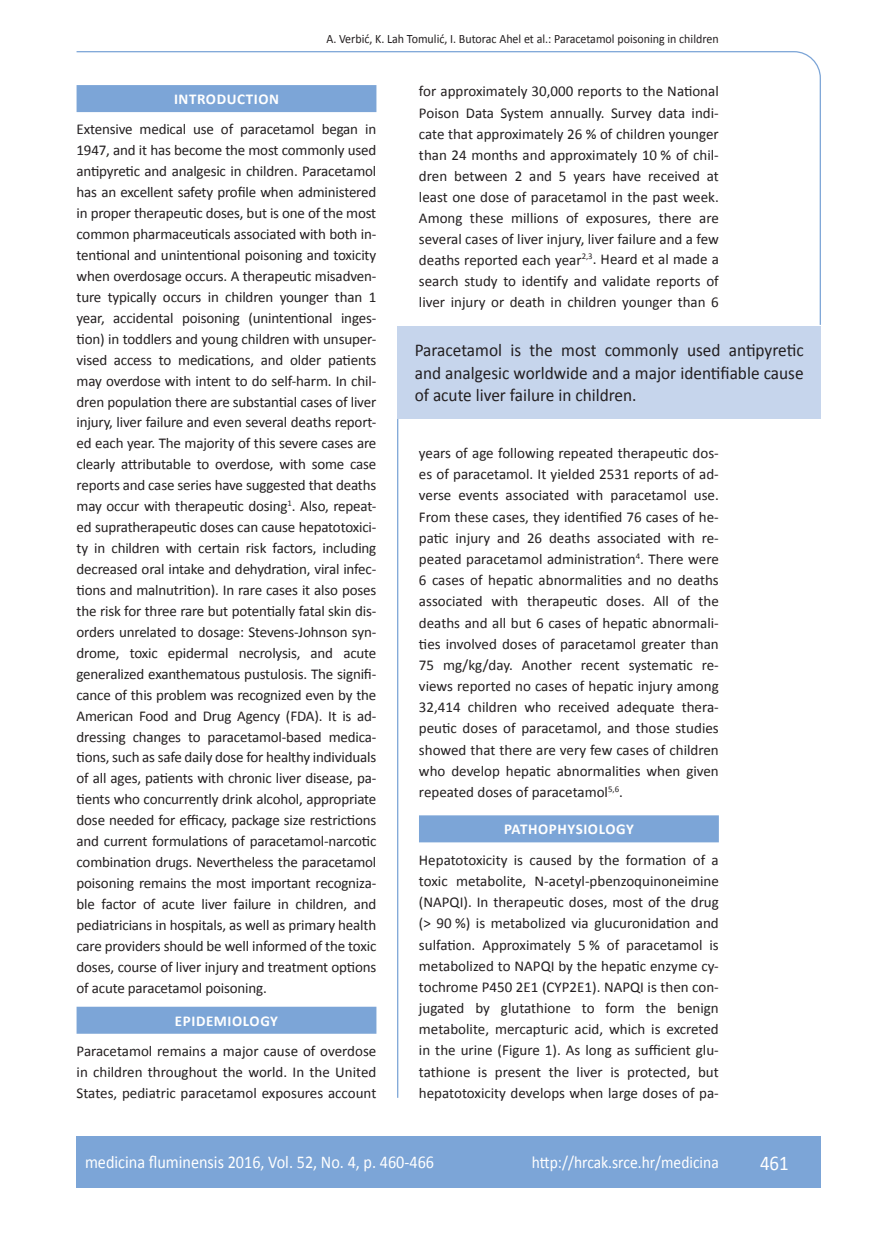
<style>
.page{position:relative;width:872px;height:1234px;background:#fff}
.page>*{position:absolute;margin:0;border:0;box-sizing:border-box;transform-origin:0 0}
.t1{font:21px "Calibri";color:#fff;scale:.9 1}
.t2{font:18px/22.5px "Calibri";color:#231f20;text-align:justify;scale:.96 1}
.t3{font:18px "Calibri";color:#fff;scale:.9 1}
.t4{font:17.25px "Calibri";color:#fff;scale:.9 1}
.t5{font:15px/20.9px "Calibri";color:#231f20;text-align:justify}
.t6{font:700 15px "Calibri";letter-spacing:.04em;color:#fff}
.t7{font:12.75px "Calibri";color:#231f20;scale:.94 1}
</style>
<div class="page">
<svg style="left:76px;top:51px;width:745px;height:274px"></svg>
<hr style="left:397px;top:418px;width:1px;height:679px;background:#7ca5d7">
<div style="left:77px;top:1135px;width:744px;height:51px;background:#7ca5d7"></div>
<div style="left:77px;top:85px;width:299px;height:27px;background:#7ca5d7"></div>
<div style="left:77px;top:1006px;width:299px;height:27px;background:#7ca5d7"></div>
<div style="left:398px;top:325px;width:422px;height:93px;background:#c6d5ec"></div>
<div style="left:419px;top:815px;width:300px;height:27px;background:#7ca5d7"></div>
<p class="t7" style="left:326px;top:30px;width:419px">A. Verbić, K. Lah Tomulić, I. Butorac Ahel et al.: Paracetamol poisoning in children</p>
<p class="t6" style="left:174px;top:90px;width:106px">INTRODUCTION</p>
<p class="t5" style="left:77px;top:118px;width:301px">Extensive medical use of paracetamol began in 1947, and it has become the most commonly used antipyretic and analgesic in children. Paracetamol has an excellent safety profile when administered in proper therapeutic doses, but is one of the most common pharmaceuticals associated with both in&shy;tentional and unintentional poisoning and toxicity when overdosage occurs. A therapeutic misadven&shy;ture typically occurs in children younger than 1 year, accidental poisoning (unintentional inges&shy;tion) in toddlers and young children with unsuper&shy;vised access to medications, and older patients may overdose with intent to do self-harm. In chil&shy;dren population there are substantial cases of liver injury, liver failure and even several deaths report&shy;ed each year. The majority of this severe cases are clearly attributable to overdose, with some case reports and case series have suggested that deaths may occur with therapeutic dosing<sup>1</sup>. Also, repeat&shy;ed supratherapeutic doses can cause hepatotoxici&shy;ty in children with certain risk factors, including decreased oral intake and dehydration, viral infec&shy;tions and malnutrition). In rare cases it also poses the risk for three rare but potentially fatal skin dis&shy;orders unrelated to dosage: Stevens-Johnson syn&shy;drome, toxic epidermal necrolysis, and acute generalized exanthematous pustulosis. The signifi&shy;cance of this problem was recognized even by the American Food and Drug Agency (FDA). It is ad&shy;dressing changes to paracetamol-based medica&shy;tions, such as safe daily dose for healthy individuals of all ages, patients with chronic liver disease, pa&shy;tients who concurrently drink alcohol, appropriate dose needed for efficacy, package size restrictions and current formulations of paracetamol-narcotic combination drugs. Nevertheless the paracetamol poisoning remains the most important recogniza&shy;ble factor of acute liver failure in children, and pediatricians in hospitals, as well as primary health care providers should be well informed of the toxic doses, course of liver injury and treatment options of acute paracetamol poisoning.</p>
<p class="t6" style="left:175px;top:1011px;width:105px">EPIDEMIOLOGY</p>
<p class="t5" style="left:77px;top:1039px;width:301px">Paracetamol remains a major cause of overdose in children throughout the world. In the United States, pediatric paracetamol exposures account</p>
<p class="t5" style="left:419px;top:80px;width:301px">for approximately 30,000 reports to the National Poison Data System annually. Survey data indi&shy;cate that approximately 26 % of children younger than 24 months and approximately 10 % of chil&shy;dren between 2 and 5 years have received at least one dose of paracetamol in the past week.<br>Among these millions of exposures, there are several cases of liver injury, liver failure and a few deaths reported each year<sup>2,3</sup>. Heard et al made a search study to identify and validate reports of liver injury or death in children younger than 6</p>
<p class="t2" style="left:415px;top:338px;width:407px">Paracetamol is the most commonly used antipyretic and analgesic worldwide and a major identifiable cause of acute liver failure in children.</p>
<p class="t5" style="left:419px;top:441px;width:301px">years of age following repeated therapeutic dos&shy;es of paracetamol. It yielded 2531 reports of ad&shy;verse events associated with paracetamol use.<br>From these cases, they identified 76 cases of he&shy;patic injury and 26 deaths associated with re&shy;peated paracetamol administration<sup>4</sup>. There were 6 cases of hepatic abnormalities and no deaths associated with therapeutic doses. All of the deaths and all but 6 cases of hepatic abnormali&shy;ties involved doses of paracetamol greater than 75 mg/kg/day. Another recent systematic re&shy;views reported no cases of hepatic injury among 32,414 children who received adequate thera&shy;peutic doses of paracetamol, and those studies showed that there are very few cases of children who develop hepatic abnormalities when given repeated doses of paracetamol<sup>5,6</sup>.</p>
<p class="t6" style="left:504px;top:819px;width:131px">PATHOPHYSIOLOGY</p>
<p class="t5" style="left:419px;top:848px;width:301px">Hepatotoxicity is caused by the formation of a toxic metabolite, N-acetyl-pbenzoquinoneimine (NAPQI). In therapeutic doses, most of the drug (&gt; 90 %) is metabolized via glucuronidation and sulfation. Approximately 5 % of paracetamol is metabolized to NAPQI by the hepatic enzyme cy&shy;tochrome P450 2E1 (CYP2E1). NAPQI is then con&shy;jugated by glutathione to form the benign metabolite, mercapturic acid, which is excreted in the urine (Figure 1). As long as sufficient glu&shy;tathione is present the liver is protected, but hepatotoxicity develops when large doses of pa-</p>
<p class="t3" style="left:85px;top:1150px;width:389px">medicina fluminensis 2016, Vol. 52, No. 4, p. 460-466</p>
<p class="t4" style="left:532px;top:1151px;width:209px">http://hrcak.srce.hr/medicina</p>
<h1 class="t1" style="left:760px;top:1149px;width:33px">461</h1>
</div>
